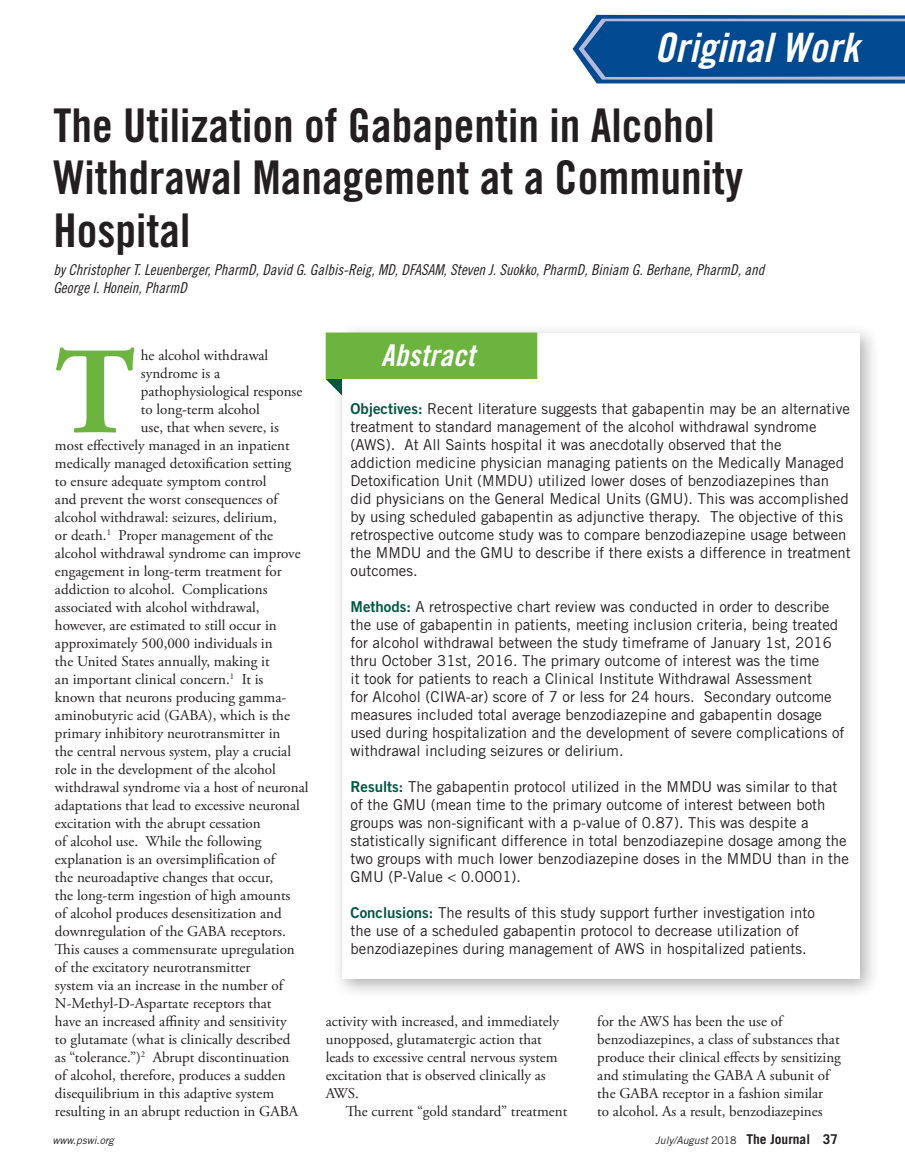
<style>
.page{position:relative;width:905px;height:1175px;background:#fff}
.page>*{position:absolute;margin:0;border:0;box-sizing:border-box;transform-origin:0 0}
.DropCap{font:700 123.6px "Adobe Garamond Pro";color:#6cb43f}
.Header-Main{font:46.5px/52.5px "Trade Gothic LT Std Bd Cn 20";color:#231f20}
.t1{font:40.5px "Trade Gothic LT Std Bd Cn 20 Obl";letter-spacing:.01em;color:#fff}
.t2{font:30px "Trade Gothic LT Std Bd Cn 20 Obl";letter-spacing:.01em;color:#fff}
.Body_10_12{font:15px/18px "Trade Gothic LT Std";color:#231f20}
.DropCap-2{font:15px/18px "Adobe Garamond Pro";color:#231f20}
.Body_10_12-2{font:15px/18px "Adobe Garamond Pro";color:#231f20}
.Header_-_Author{font:15px/18px "Trade Gothic LT Std Cn 18 Obl";color:#231f20}
.t3{font:700 13.5px "Trade Gothic LT Std";color:#231f20}
.t4{font:italic 10.5px "Trade Gothic LT Std";color:#231f20}
.s1{font-family:"Trade Gothic LT Std Bd 2";color:#054}
.s2{font-weight:400;font-style:italic;font-size:10.5px}
.s3{font-weight:400;font-size:10.5px}
</style>
<div class="page">
<svg style="left:572px;top:15px;width:332px;height:68px;background:#1a5a9a"></svg>
<div style="left:332px;top:322px;width:547px;height:676px;background:#231f20;opacity:.35"></div>
<div style="left:342px;top:333px;width:517px;height:645px;background:#fff"></div>
<svg style="left:326px;top:332px;width:211px;height:63px"></svg>
<p class="t1" style="left:654px;top:23px;width:206px">Original Work</p>
<p class="Header-Main" style="left:53px;top:98px;width:691px">The Utilization of Gabapentin in Alcohol<br>Withdrawal Management at a Community<br>Hospital</p>
<p class="Header_-_Author" style="left:53px;top:261px;width:712px">by Christopher T. Leuenberger, PharmD, David G. Galbis-Reig, MD, DFASAM, Steven J. Suokko, PharmD, Biniam G. Berhane, PharmD, and<br>George I. Honein, PharmD</p>
<p class="DropCap" style="left:55px;top:321px;width:81px">T</p>
<p class="DropCap-2" style="left:141px;top:347px;width:129px">he alcohol withdrawal</p>
<p class="DropCap-2" style="left:141px;top:365px;width:81px">syndrome is a</p>
<p class="DropCap-2" style="left:141px;top:383px;width:163px">pathophysiological response</p>
<p class="DropCap-2" style="left:141px;top:401px;width:120px">to long-term alcohol</p>
<p class="DropCap-2" style="left:141px;top:419px;width:139px">use, that when severe, is</p>
<p class="DropCap-2" style="left:55px;top:437px;width:236px">most effectively managed in an inpatient</p>
<p class="DropCap-2" style="left:55px;top:455px;width:238px">medically managed detoxification setting</p>
<p class="DropCap-2" style="left:55px;top:473px;width:213px">to ensure adequate symptom control</p>
<p class="DropCap-2" style="left:55px;top:491px;width:224px">and prevent the worst consequences of</p>
<p class="DropCap-2" style="left:55px;top:509px;width:223px">alcohol withdrawal: seizures, delirium,</p>
<p class="DropCap-2" style="left:55px;top:527px;width:219px">or death.<sup>1</sup> Proper management of the</p>
<p class="DropCap-2" style="left:55px;top:545px;width:247px">alcohol withdrawal syndrome can improve</p>
<p class="DropCap-2" style="left:55px;top:563px;width:228px">engagement in long-term treatment for</p>
<p class="DropCap-2" style="left:55px;top:581px;width:214px">addiction to alcohol. Complications</p>
<p class="DropCap-2" style="left:55px;top:599px;width:206px">associated with alcohol withdrawal,</p>
<p class="DropCap-2" style="left:55px;top:617px;width:223px">however, are estimated to still occur in</p>
<p class="DropCap-2" style="left:55px;top:635px;width:219px">approximately 500,000 individuals in</p>
<p class="DropCap-2" style="left:55px;top:653px;width:216px">the United States annually, making it</p>
<p class="DropCap-2" style="left:55px;top:671px;width:210px">an important clinical concern.<sup>1</sup> It is</p>
<p class="DropCap-2" style="left:55px;top:689px;width:233px">known that neurons producing gamma-</p>
<p class="DropCap-2" style="left:55px;top:707px;width:236px">aminobutyric acid (GABA), which is the</p>
<p class="DropCap-2" style="left:55px;top:725px;width:227px">primary inhibitory neurotransmitter in</p>
<p class="DropCap-2" style="left:55px;top:743px;width:237px">the central nervous system, play a crucial</p>
<p class="DropCap-2" style="left:55px;top:761px;width:222px">role in the development of the alcohol</p>
<p class="DropCap-2" style="left:55px;top:779px;width:255px">withdrawal syndrome via a host of neuronal</p>
<p class="DropCap-2" style="left:55px;top:797px;width:246px">adaptations that lead to excessive neuronal</p>
<p class="DropCap-2" style="left:55px;top:815px;width:207px">excitation with the abrupt cessation</p>
<p class="DropCap-2" style="left:55px;top:833px;width:208px">of alcohol use. While the following</p>
<p class="DropCap-2" style="left:55px;top:851px;width:222px">explanation is an oversimplification of</p>
<p class="DropCap-2" style="left:55px;top:869px;width:220px">the neuroadaptive changes that occur,</p>
<p class="DropCap-2" style="left:55px;top:887px;width:237px">the long-term ingestion of high amounts</p>
<p class="DropCap-2" style="left:55px;top:905px;width:228px">of alcohol produces desensitization and</p>
<p class="DropCap-2" style="left:55px;top:923px;width:232px">downregulation of the GABA receptors.</p>
<p class="DropCap-2" style="left:55px;top:941px;width:241px">This causes a commensurate upregulation</p>
<p class="DropCap-2" style="left:55px;top:959px;width:197px">of the excitatory neurotransmitter</p>
<p class="DropCap-2" style="left:55px;top:977px;width:229px">system via an increase in the number of</p>
<p class="DropCap-2" style="left:55px;top:995px;width:218px">N-Methyl-D-Aspartate receptors that</p>
<p class="DropCap-2" style="left:55px;top:1013px;width:233px">have an increased affinity and sensitivity</p>
<p class="DropCap-2" style="left:55px;top:1031px;width:237px">to glutamate (what is clinically described</p>
<p class="DropCap-2" style="left:55px;top:1049px;width:236px">as “tolerance.”)<sup>2</sup> Abrupt discontinuation</p>
<p class="DropCap-2" style="left:55px;top:1067px;width:232px">of alcohol, therefore, produces a sudden</p>
<p class="DropCap-2" style="left:55px;top:1085px;width:221px">disequilibrium in this adaptive system</p>
<p class="DropCap-2" style="left:55px;top:1103px;width:245px">resulting in an abrupt reduction in GABA</p>
<p class="t2" style="left:381px;top:337px;width:95px">Abstract</p>
<p class="Body_10_12" style="left:350px;top:399px;width:502px"><span class="s1">Objectives:</span> Recent literature suggests that gabapentin may be an alternative treatment to standard management of the alcohol withdrawal syndrome (AWS). At All Saints hospital it was anecdotally observed that the<br>addiction medicine physician managing patients on the Medically Managed Detoxification Unit (MMDU) utilized lower doses of benzodiazepines than did physicians on the General Medical Units (GMU). This was accomplished by using scheduled gabapentin as adjunctive therapy. The objective of this retrospective outcome study was to compare benzodiazepine usage between the MMDU and the GMU to describe if there exists a difference in treatment outcomes.</p>
<p class="Body_10_12" style="left:350px;top:597px;width:495px"><span class="s1">Methods:</span> A retrospective chart review was conducted in order to describe the use of gabapentin in patients, meeting inclusion criteria, being treated for alcohol withdrawal between the study timeframe of January 1st, 2016 thru October 31st, 2016. The primary outcome of interest was the time<br>it took for patients to reach a Clinical Institute Withdrawal Assessment<br>for Alcohol (CIWA-ar) score of 7 or less for 24 hours. Secondary outcome measures included total average benzodiazepine and gabapentin dosage used during hospitalization and the development of severe complications of withdrawal including seizures or delirium.</p>
<p class="Body_10_12" style="left:350px;top:777px;width:500px"><span class="s1">Results:</span> The gabapentin protocol utilized in the MMDU was similar to that of the GMU (mean time to the primary outcome of interest between both groups was non-significant with a p-value of 0.87). This was despite a statistically significant difference in total benzodiazepine dosage among the two groups with much lower benzodiazepine doses in the MMDU than in the GMU (P-Value &lt; 0.0001).</p>
<p class="Body_10_12" style="left:350px;top:903px;width:466px"><span class="s1">Conclusions:</span> The results of this study support further investigation into the use of a scheduled gabapentin protocol to decrease utilization of benzodiazepines during management of AWS in hospitalized patients.</p>
<p class="DropCap-2" style="left:326px;top:1013px;width:235px">activity with increased, and immediately unopposed, glutamatergic action that leads to excessive central nervous system excitation that is observed clinically as AWS.</p>
<p class="Body_10_12-2" style="left:346px;top:1103px;width:223px">The current “gold standard” treatment</p>
<p class="Body_10_12-2" style="left:597px;top:1013px;width:245px">for the AWS has been the use of benzodiazepines, a class of substances that produce their clinical effects by sensitizing and stimulating the GABA A subunit of the GABA receptor in a fashion similar<br>to alcohol. As a result, benzodiazepines</p>
<p class="t4" style="left:52px;top:1134px;width:63px">www.pswi.org</p>
<p class="t3" style="left:655px;top:1131px;width:184px"><span class="s2">July/August</span> <span class="s3">2018</span> The Journal 37</p>
</div>
